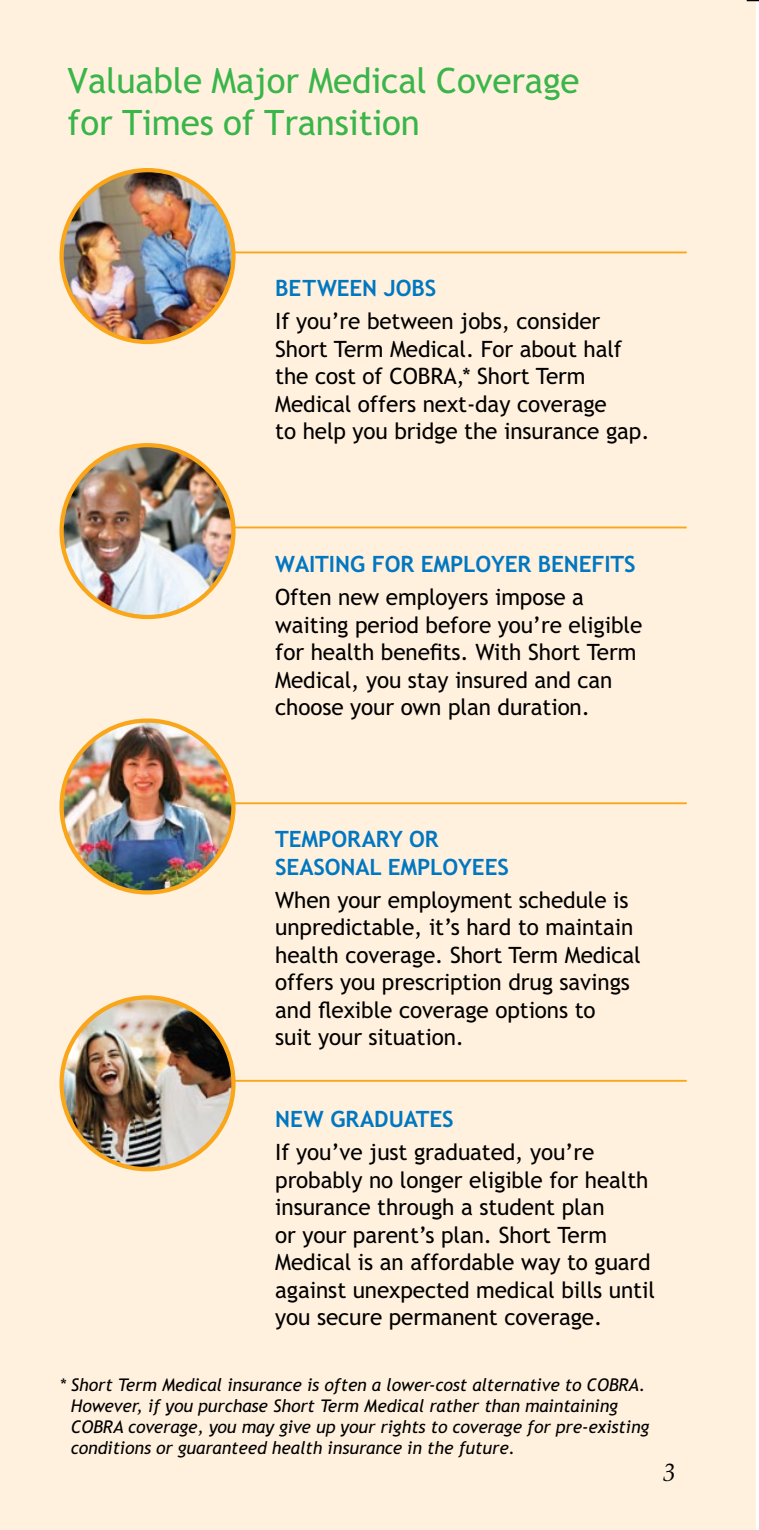
<style>
.page{position:relative;width:759px;height:1530px;background:#fff}
.page>*{position:absolute;margin:0;border:0;box-sizing:border-box;transform-origin:0 0}
.t1{font:35px/42px "Trebuchet";letter-spacing:-.005em;color:#39b54a}
.t2{font:italic 25px "Palatino LT Std";color:#000}
.t3{font:22.5px/27.5px "Trebuchet";letter-spacing:-.005em;color:#000}
.t4{font:700 22.5px "Trebuchet";letter-spacing:-.005em;color:#0077c0}
.t5{font:italic 17.5px/21px "Trebuchet";letter-spacing:-.005em;color:#000}
</style>
<div class="page">
<div style="left:0;top:0;width:755px;height:1529px;background:#fff1de"></div>
<hr style="left:203px;top:1079px;width:483px;height:2px;background:#faa61a">
<hr style="left:227px;top:251px;width:459px;height:2px;background:#faa61a">
<hr style="left:208px;top:802px;width:478px;height:2px;background:#faa61a">
<img style="left:62px;top:997px;width:171px;height:172px;border-radius:86px">
<div style="left:59px;top:995px;width:176px;height:176px;border:4px solid #faa61a;border-radius:50%"></div>
<img style="left:62px;top:170px;width:171px;height:172px;border-radius:86px">
<div style="left:59px;top:168px;width:176px;height:176px;border:4px solid #faa61a;border-radius:50%"></div>
<hr style="left:194px;top:526px;width:492px;height:2px;background:#faa61a">
<img style="left:62px;top:445px;width:171px;height:172px;border-radius:86px">
<div style="left:59px;top:443px;width:176px;height:176px;border:4px solid #faa61a;border-radius:50%"></div>
<img style="left:62px;top:720px;width:171px;height:172px;border-radius:86px">
<div style="left:59px;top:718px;width:176px;height:176px;border:4px solid #faa61a;border-radius:50%"></div>
<svg style="left:746px;top:0;width:13px;height:1px"></svg>
<h1 class="t1" style="left:68px;top:60px;width:513px">Valuable Major Medical Coverage for Times of Transition</h1>
<p class="t4" style="left:275px;top:275px;width:76px">BETWEEN</p>
<p class="t4" style="left:384px;top:275px;width:26px">JOBS</p>
<p class="t3" style="left:275px;top:307px;width:376px">If you’re between jobs, consider Short Term Medical. For about half the cost of COBRA,* Short Term Medical offers next-day coverage<br>to help you bridge the insurance gap.</p>
<p class="t4" style="left:275px;top:551px;width:14px">WAITING</p>
<p class="t4" style="left:372px;top:551px;width:15px">FOR</p>
<p class="t4" style="left:421px;top:551px;width:15px">EMPLOYER</p>
<p class="t4" style="left:538px;top:551px;width:13px">BENEFITS</p>
<p class="t3" style="left:275px;top:583px;width:368px">Often new employers impose a waiting period before you’re eligible for health benefits. With Short Term Medical, you stay insured and can choose your own plan duration.</p>
<p class="t4" style="left:275px;top:826px;width:29px">TEMPORARY</p>
<p class="t4" style="left:409px;top:826px;width:16px">OR</p>
<p class="t4" style="left:275px;top:854px;width:15px">SEASONAL</p>
<p class="t4" style="left:388px;top:854px;width:15px">EMPLOYEES</p>
<p class="t3" style="left:275px;top:886px;width:367px">When your employment schedule is unpredictable, it’s hard to maintain health coverage. Short Term Medical offers you prescription drug savings and flexible coverage options to<br>suit your situation.</p>
<p class="t4" style="left:275px;top:1106px;width:70px">NEW GRADUATES</p>
<p class="t3" style="left:275px;top:1138px;width:381px">If you’ve just graduated, you’re probably no longer eligible for health insurance through a student plan<br>or your parent’s plan. Short Term Medical is an affordable way to guard against unexpected medical bills until you secure permanent coverage.</p>
<p class="t5" style="left:71px;top:1374px;width:580px;text-indent:-12px">* Short Term Medical insurance is often a lower-cost alternative to COBRA.<br>However, if you purchase Short Term Medical rather than maintaining COBRA coverage, you may give up your rights to coverage for pre-existing conditions or guaranteed health insurance in the future.</p>
<p class="t2" style="left:663px;top:1458px;width:14px">3</p>
</div>
